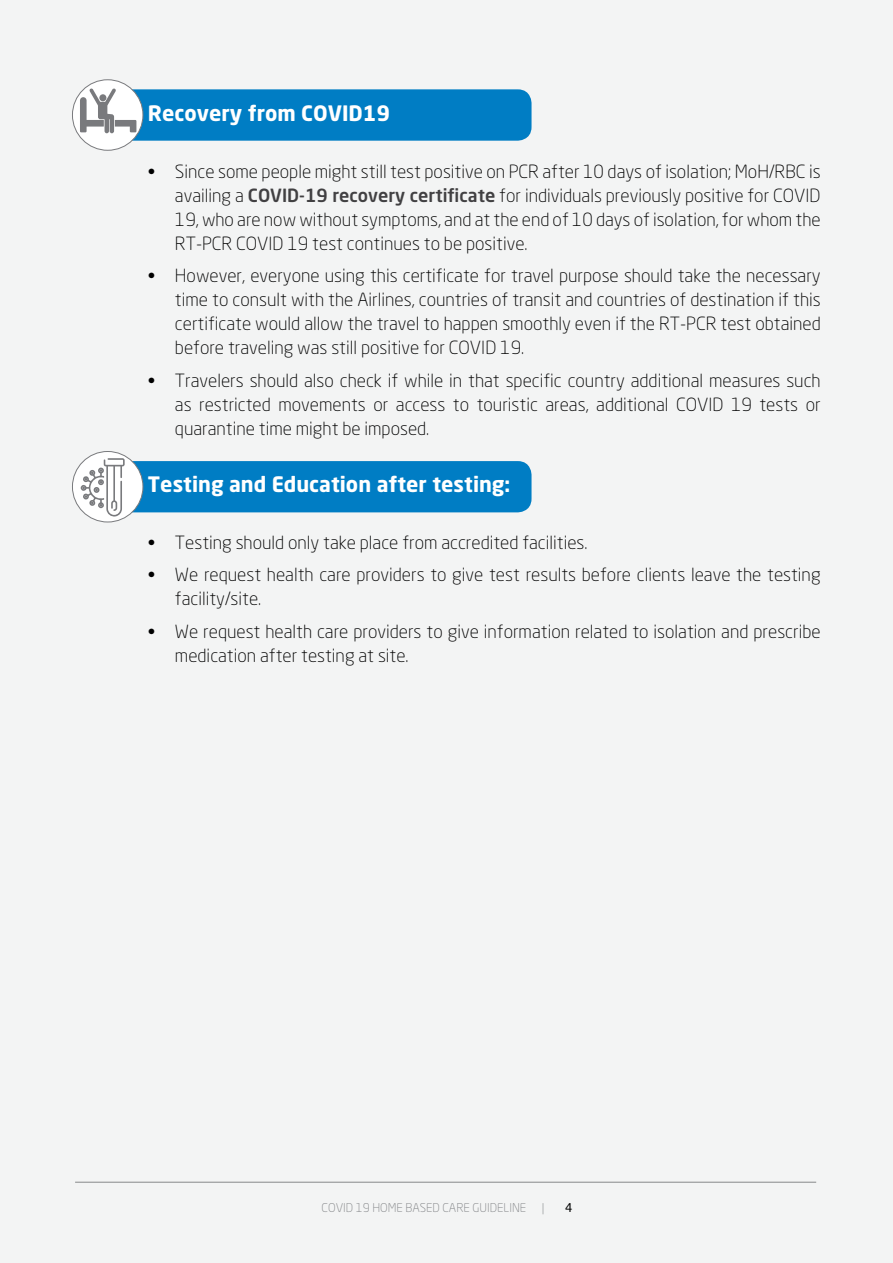
<style>
.page{position:relative;width:893px;height:1263px;background:#f3f4f4}
.page>*{position:absolute;margin:0;border:0;box-sizing:border-box;transform-origin:0 0}
.t1{font:700 21px "Neo Sans Pro";color:#fff}
.t2{font:300 18px/24px "Neo Sans Pro";color:#000;text-align:justify}
.t3{font:300 12px "Neo Sans Pro";color:#828487}
.t4{font:12px "Neo Sans Pro";color:#000}
.s1{font-weight:500;color:#414042}
</style>
<div class="page">
<hr style="left:75px;top:1182px;width:741px;height:1px;background:#86888a">
<div style="left:111px;top:89px;width:420px;height:52px;background:#007dc4;border-radius:14px"></div>
<div style="left:108px;top:461px;width:423px;height:51px;background:#007dc4;border-radius:14px"></div>
<div style="left:72px;top:80px;width:71px;height:70px;background:#fff;border-radius:50%"></div>
<div style="left:72px;top:79px;width:71px;height:72px;border:1px solid #797a7d;border-radius:50%"></div>
<div style="left:72px;top:451px;width:71px;height:71px;background:#fff;border-radius:50%"></div>
<div style="left:72px;top:451px;width:71px;height:71px;border:1px solid #797a7d;border-radius:50%"></div>
<svg style="left:80px;top:88px;width:56px;height:46px"></svg>
<div style="left:99px;top:94px;width:7px;height:7px;background:#797a7d;border-radius:50%"></div>
<svg style="left:81px;top:458px;width:44px;height:59px"></svg>
<p class="t1" style="left:148px;top:100px;width:244px">Recovery from COVID19</p>
<p class="t2" style="left:175px;top:159px;width:647px;text-indent:-27px">• Since some people might still test positive on PCR after 10 days of isolation; MoH/RBC is availing a <span class="s1">COVID-19 recovery certificate</span> for individuals previously positive for COVID 19, who are now without symptoms, and at the end of 10 days of isolation, for whom the RT-PCR COVID 19 test continues to be positive.</p>
<p class="t2" style="left:175px;top:263px;width:647px;text-indent:-27px">• However, everyone using this certificate for travel purpose should take the necessary time to consult with the Airlines, countries of transit and countries of destination if this certificate would allow the travel to happen smoothly even if the RT-PCR test obtained before traveling was still positive for COVID 19.</p>
<p class="t2" style="left:175px;top:368px;width:647px;text-indent:-27px">• Travelers should also check if while in that specific country additional measures such as restricted movements or access to touristic areas, additional COVID 19 tests or quarantine time might be imposed.</p>
<p class="t1" style="left:148px;top:471px;width:364px">Testing and Education after testing:</p>
<p class="t2" style="left:148px;top:530px;width:441px">• Testing should only take place from accredited facilities.</p>
<p class="t2" style="left:175px;top:562px;width:647px;text-indent:-27px">• We request health care providers to give test results before clients leave the testing facility/site.</p>
<p class="t2" style="left:175px;top:619px;width:647px;text-indent:-27px">• We request health care providers to give information related to isolation and prescribe medication after testing at site.</p>
<p class="t3" style="left:322px;top:1200px;width:206px">COVID 19 HOME BASED CARE GUIDELINE</p>
<p class="t3" style="left:542px;top:1200px;width:4px">|</p>
<p class="t4" style="left:565px;top:1200px;width:9px">4</p>
</div>
